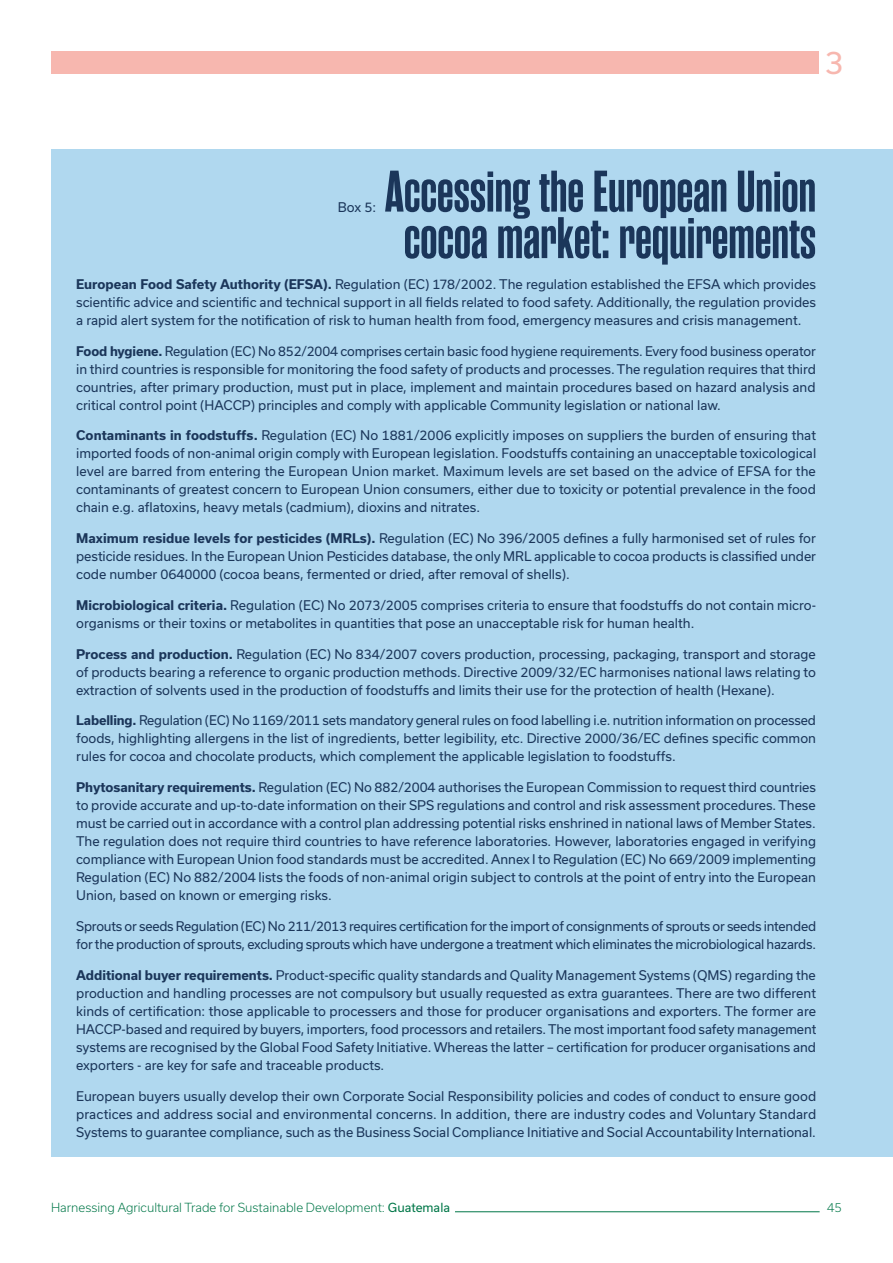
<style>
.page{position:relative;width:893px;height:1263px;background:#fff}
.page>*{position:absolute;margin:0;border:0;box-sizing:border-box;transform-origin:0 0}
.t1{font:700 58.5px/46.5px "Rama Gothic M";color:#1b365a;text-align:center}
.t2{font:30px "Usual";color:#f7b7af}
.t3{font:12.75px/18px "Usual";color:#1b365a;text-align:justify}
.t4{font:300 12px "Usual";color:#007748}
.s1{font-weight:700}
.s2{font-weight:400}
</style>
<div class="page">
<hr style="left:455px;top:1211px;width:365px;height:1px;background:#007748">
<div style="left:51px;top:51px;width:768px;height:23px;background:#f7b7af"></div>
<div style="left:51px;top:149px;width:842px;height:1008px;background:#b0d8ef"></div>
<h2 class="t2" style="left:825px;top:45px;width:20px">3</h2>
<h1 class="t1" style="left:385px;top:170px;width:433px">Accessing the European Union cocoa market: requirements</h1>
<p class="t3" style="left:76px;top:275px;width:741px"><span class="s1">European Food Safety Authority (EFSA).</span> Regulation (EC) 178/2002. The regulation established the EFSA which provides scientific advice and scientific and technical support in all fields related to food safety. Additionally, the regulation provides a rapid alert system for the notification of risk to human health from food, emergency measures and crisis management.</p>
<p class="t3" style="left:76px;top:342px;width:741px"><span class="s1">Food hygiene.</span> Regulation (EC) No 852/2004 comprises certain basic food hygiene requirements. Every food business operator in third countries is responsible for monitoring the food safety of products and processes. The regulation requires that third countries, after primary production, must put in place, implement and maintain procedures based on hazard analysis and critical control point (HACCP) principles and comply with applicable Community legislation or national law.</p>
<p class="t3" style="left:76px;top:427px;width:741px"><span class="s1">Contaminants in foodstuffs.</span> Regulation (EC) No 1881/2006 explicitly imposes on suppliers the burden of ensuring that imported foods of non-animal origin comply with European legislation. Foodstuffs containing an unacceptable toxicological level are barred from entering the European Union market. Maximum levels are set based on the advice of EFSA for the contaminants of greatest concern to European Union consumers, either due to toxicity or potential prevalence in the food chain e.g. aflatoxins, heavy metals (cadmium), dioxins and nitrates.</p>
<p class="t3" style="left:76px;top:529px;width:741px"><span class="s1">Maximum residue levels for pesticides (MRLs).</span> Regulation (EC) No 396/2005 defines a fully harmonised set of rules for pesticide residues. In the European Union Pesticides database, the only MRL applicable to cocoa products is classified under code number 0640000 (cocoa beans, fermented or dried, after removal of shells).</p>
<p class="t3" style="left:76px;top:596px;width:741px"><span class="s1">Microbiological criteria.</span> Regulation (EC) No 2073/2005 comprises criteria to ensure that foodstuffs do not contain micro&shy;organisms or their toxins or metabolites in quantities that pose an unacceptable risk for human health.</p>
<p class="t3" style="left:76px;top:645px;width:741px"><span class="s1">Process and production.</span> Regulation (EC) No 834/2007 covers production, processing, packaging, transport and storage of products bearing a reference to organic production methods. Directive 2009/32/EC harmonises national laws relating to extraction of solvents used in the production of foodstuffs and limits their use for the protection of health (Hexane).</p>
<p class="t3" style="left:76px;top:712px;width:741px"><span class="s1">Labelling.</span> Regulation (EC) No 1169/2011 sets mandatory general rules on food labelling i.e. nutrition information on processed foods, highlighting allergens in the list of ingredients, better legibility, etc. Directive 2000/36/EC defines specific common rules for cocoa and chocolate products, which complement the applicable legislation to foodstuffs.</p>
<p class="t3" style="left:76px;top:778px;width:741px"><span class="s1">Phytosanitary requirements.</span> Regulation (EC) No 882/2004 authorises the European Commission to request third countries to provide accurate and up-to-date information on their SPS regulations and control and risk assessment procedures. These must be carried out in accordance with a control plan addressing potential risks enshrined in national laws of Member States.<br>The regulation does not require third countries to have reference laboratories. However, laboratories engaged in verifying compliance with European Union food standards must be accredited. Annex I to Regulation (EC) No 669/2009 implementing Regulation (EC) No 882/2004 lists the foods of non-animal origin subject to controls at the point of entry into the European Union, based on known or emerging risks.</p>
<p class="t3" style="left:76px;top:917px;width:741px">Sprouts or seeds Regulation (EC) No 211/2013 requires certification for the import of consignments of sprouts or seeds intended for the production of sprouts, excluding sprouts which have undergone a treatment which eliminates the microbiological hazards.</p>
<p class="t3" style="left:76px;top:966px;width:742px"><span class="s1">Additional buyer requirements.</span> Product-specific quality standards and Quality Management Systems (QMS) regarding the production and handling processes are not compulsory but usually requested as extra guarantees. There are two different kinds of certification: those applicable to processers and those for producer organisations and exporters. The former are HACCP-based and required by buyers, importers, food processors and retailers. The most important food safety management systems are recognised by the Global Food Safety Initiative. Whereas the latter – certification for producer organisations and exporters - are key for safe and traceable products.</p>
<p class="t3" style="left:76px;top:1087px;width:742px">European buyers usually develop their own Corporate Social Responsibility policies and codes of conduct to ensure good practices and address social and environmental concerns. In addition, there are industry codes and Voluntary Standard Systems to guarantee compliance, such as the Business Social Compliance Initiative and Social Accountability International.</p>
<p class="t3" style="left:338px;top:198px;width:40px">Box 5:</p>
<p class="t4" style="left:51px;top:1200px;width:401px">Harnessing Agricultural Trade for Sustainable Development: <span class="s2">Guatemala</span></p>
<p class="t4" style="left:827px;top:1200px;width:16px">45</p>
</div>
